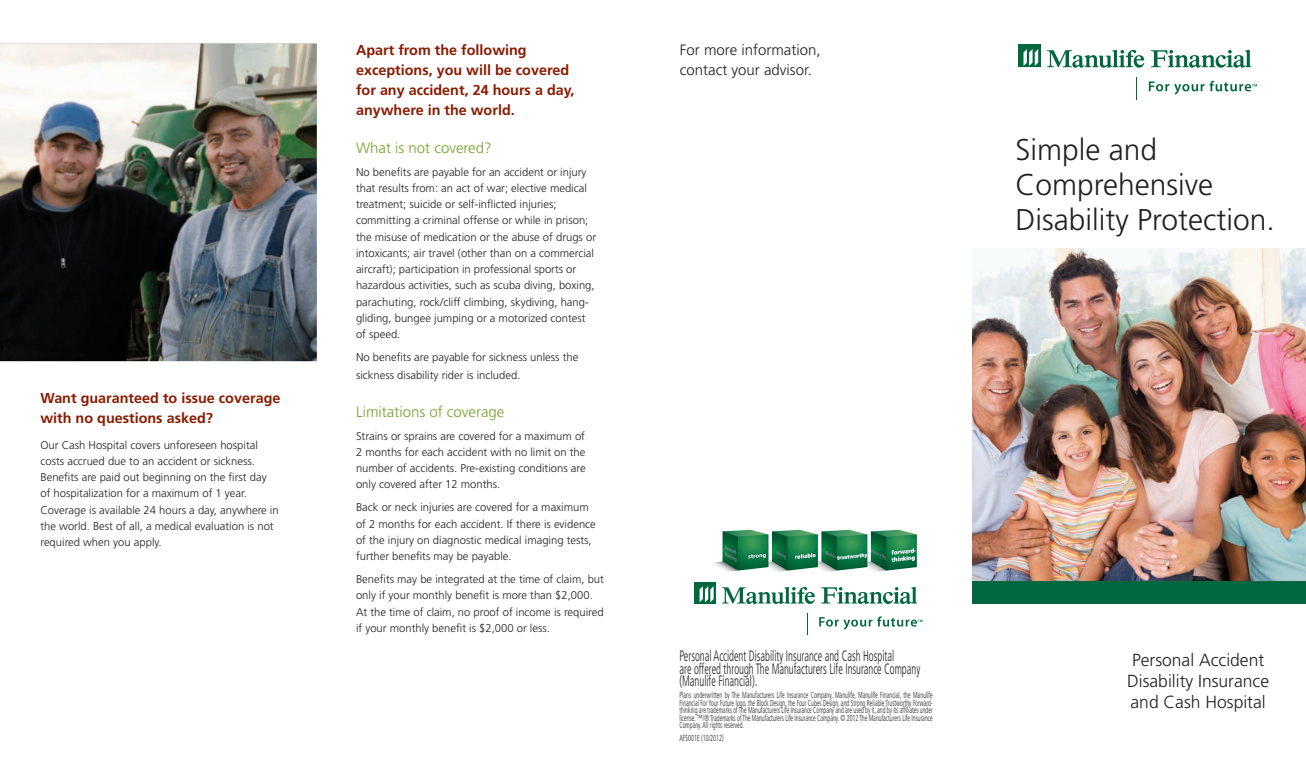
<style>
.page{position:relative;width:1306px;height:762px;background:#fff}
.page>*{position:absolute;margin:0;border:0;box-sizing:border-box;transform-origin:0 0}
.t1{font:300 30px/35px "Frutiger";color:#231f20}
.t2{font:300 17.5px/21.2px "Frutiger";color:#231f20}
.t3{font:300 condensed 15px/12.5px "Frutiger";color:#231f20;scale:.7 1}
.t4{font:300 15px "Frutiger";color:#78a22d}
.t5{font:300 15px/20px "Frutiger";color:#231f20}
.t6{font:700 14.38px/20px "Frutiger";color:#891c02}
.t7{font:300 11.25px/16.2px "Frutiger";color:#231f20}
.t8{font:300 condensed 8.75px/7.5px "Frutiger";color:#231f20;text-align:justify;scale:.7 1}
</style>
<div class="page">
<img style="left:973px;top:248px;width:333px;height:333px">
<svg style="left:1047px;top:50px;width:97px;height:18px"></svg>
<svg style="left:1151px;top:50px;width:100px;height:18px"></svg>
<div style="left:1018px;top:44px;width:22px;height:23px;background:#00673e"></div>
<svg style="left:1023px;top:49px;width:15px;height:17px"></svg>
<svg style="left:1148px;top:81px;width:109px;height:13px"></svg>
<div style="left:972px;top:581px;width:334px;height:22px;background:#00673e"></div>
<img style="left:0;top:43px;width:317px;height:318px">
<svg style="left:713px;top:530px;width:204px;height:42px;background:#4a956f"></svg>
<svg style="left:722px;top:587px;width:93px;height:17px"></svg>
<svg style="left:821px;top:587px;width:96px;height:17px"></svg>
<div style="left:694px;top:582px;width:22px;height:22px;background:#00673e"></div>
<svg style="left:699px;top:586px;width:14px;height:16px"></svg>
<svg style="left:807px;top:613px;width:1px;height:22px"></svg>
<svg style="left:819px;top:616px;width:103px;height:14px"></svg>
<p class="t6" style="left:40px;top:388px;width:241px">Want guaranteed to issue coverage with no questions asked?</p>
<p class="t7" style="left:40px;top:437px;width:240px">Our Cash Hospital covers unforeseen hospital costs accrued due to an accident or sickness.<br>Benefits are paid out beginning on the first day of hospitalization for a maximum of 1 year.<br>Coverage is available 24 hours a day, anywhere in the world. Best of all, a medical evaluation is not required when you apply.</p>
<p class="t6" style="left:356px;top:40px;width:220px">Apart from the following exceptions, you will be covered for any accident, 24 hours a day, anywhere in the world.</p>
<h3 class="t4" style="left:356px;top:139px;width:137px">What is not covered?</h3>
<p class="t7" style="left:356px;top:164px;width:242px">No benefits are payable for an accident or injury that results from: an act of war; elective medical treatment; suicide or self-inflicted injuries; committing a criminal offense or while in prison; the misuse of medication or the abuse of drugs or intoxicants; air travel (other than on a commercial aircraft); participation in professional sports or hazardous activities, such as scuba diving, boxing, parachuting, rock/cliff climbing, skydiving, hang&shy;gliding, bungee jumping or a motorized contest of speed.</p>
<p class="t7" style="left:356px;top:348px;width:224px;line-height:17.5px">No benefits are payable for sickness unless the sickness disability rider is included.</p>
<h3 class="t4" style="left:356px;top:403px;width:150px">Limitations of coverage</h3>
<p class="t7" style="left:356px;top:428px;width:231px;text-align:justify">Strains or sprains are covered for a maximum of 2 months for each accident with no limit on the number of accidents. Pre-existing conditions are only covered after 12 months.</p>
<p class="t7" style="left:356px;top:499px;width:241px">Back or neck injuries are covered for a maximum of 2 months for each accident. If there is evidence of the injury on diagnostic medical imaging tests, further benefits may be payable.</p>
<p class="t7" style="left:356px;top:571px;width:249px">Benefits may be integrated at the time of claim, but only if your monthly benefit is more than $2,000.<br>At the time of claim, no proof of income is required if your monthly benefit is $2,000 or less.</p>
<h3 class="t5" style="left:680px;top:40px;width:142px">For more information, contact your advisor.</h3>
<h3 class="t3" style="left:679px;top:650px;width:345px">Personal Accident Disability Insurance and Cash Hospital<br>are offered through The Manufacturers Life Insurance Company (Manulife Financial).</h3>
<p class="t8" style="left:679px;top:692px;width:363px">Plans underwritten by The Manufacturers Life Insurance Company. Manulife, Manulife Financial, the Manulife Financial For Your Future logo, the Block Design, the Four Cubes Design, and Strong Reliable Trustworthy Forward&shy;thinking are trademarks of The Manufacturers Life Insurance Company and are used by it, and by its affiliates under license. ™/® Trademarks of The Manufacturers Life Insurance Company. © 2012 The Manufacturers Life Insurance Company. All rights reserved.</p>
<p class="t8" style="left:679px;top:735px;width:65px">AF5001E (10/2012)</p>
<h1 class="t1" style="left:1015px;top:132px;width:261px">Simple and<br>Comprehensive<br>Disability Protection.</h1>
<h2 class="t2" style="left:1127px;top:649px;width:143px">Personal Accident<br>Disability Insurance and Cash Hospital</h2>
</div>
